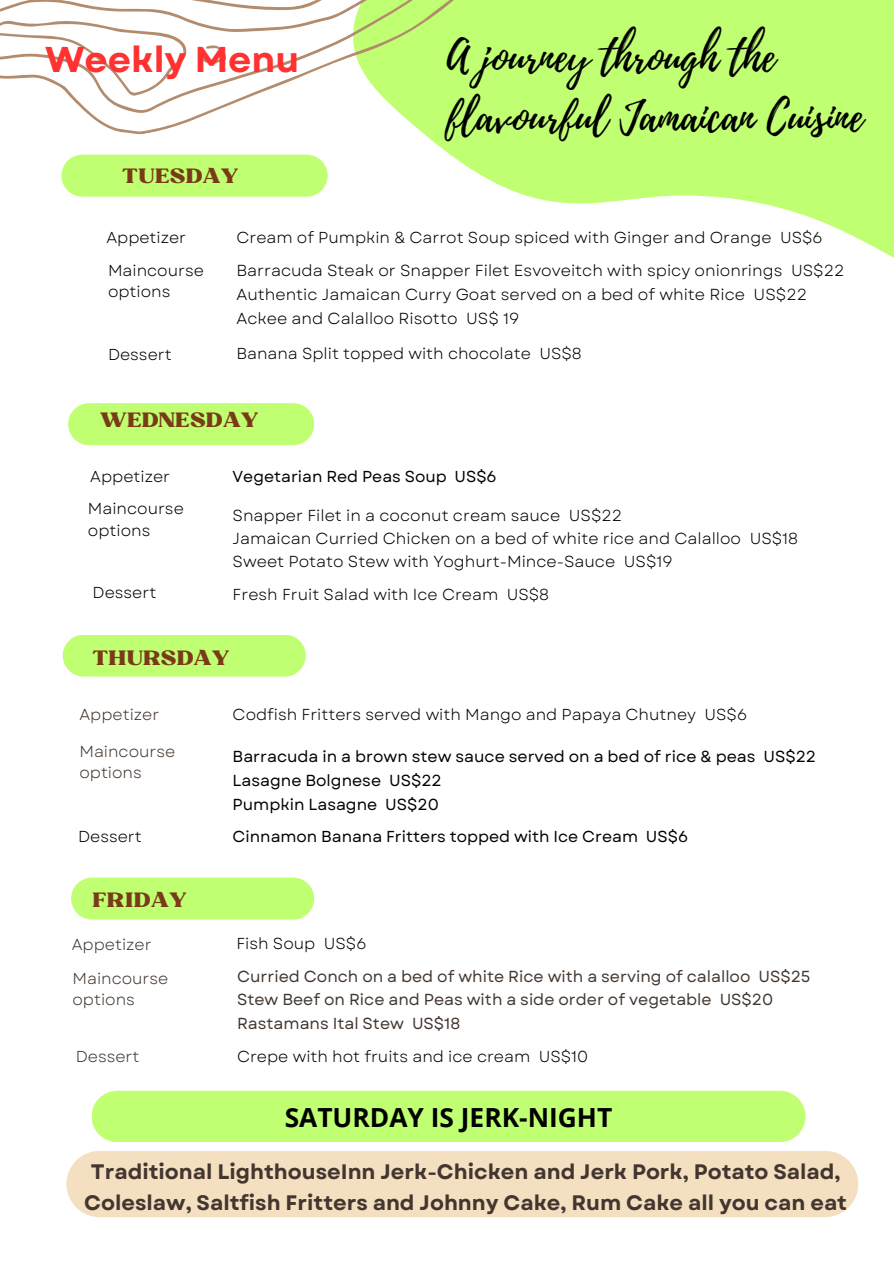
<style>
.page{position:relative;width:894px;height:1264px;background:#fff}
.page>*{position:absolute;margin:0;border:0;box-sizing:border-box;transform-origin:0 0}
.t1{font:42.75px/59.7px "Playlist Script";color:#000}
.t2{font:700 35.85px "Garet";color:#ff3131}
.t3{font:700 26.25px "Open Sans";color:#000}
.t4{font:700 21px/31px "Garet";color:#42362f;text-align:center}
.t5{font:19.95px "Bugaki";color:#793b17}
.t6{font:15.9px "Garet";color:#000}
.t7{font:15.9px "Garet";color:#000}
.t8{font:15.9px "Garet";color:#42362f}
.t9{font:15.9px "Garet";color:#42362f}
</style>
<div class="page">
<div style="left:71px;top:877px;width:243px;height:42px;background:#c1ff72"></div>
<div style="left:61px;top:166px;width:253px;height:31px;background:#c1ff72"></div>
<div style="left:66px;top:1150px;width:792px;height:67px;background:#f4dfc1;border-radius:33px"></div>
<div style="left:68px;top:403px;width:246px;height:42px;background:#c1ff72"></div>
<svg style="left:314px;top:0;width:579px;height:427px"></svg>
<svg style="left:0;top:0;width:524px;height:166px"></svg>
<div style="left:63px;top:634px;width:242px;height:42px;background:#c1ff72;border-radius:21px"></div>
<div style="left:92px;top:1090px;width:713px;height:52px;background:#c1ff72"></div>
<p class="t2" style="left:45px;top:34px;width:256px">Weekly Menu</p>
<p class="t5" style="left:122px;top:163px;width:117px">TUESDAY</p>
<p class="t1" style="left:446px;top:28px;width:417px">A journey through the flavourful Jamaican Cuisine</p>
<p class="t6" style="left:106px;top:226px;width:81px">Appetizer</p>
<p class="t6" style="left:108px;top:259px;width:97px">Maincourse</p>
<p class="t6" style="left:108px;top:280px;width:64px">options</p>
<p class="t6" style="left:108px;top:343px;width:65px">Dessert</p>
<p class="t6" style="left:236px;top:225px;width:587px">Cream of Pumpkin &amp; Carrot Soup spiced with Ginger and Orange US$6</p>
<p class="t6" style="left:236px;top:259px;width:609px">Barracuda Steak or Snapper Filet Esvoveitch with spicy onionrings US$22</p>
<p class="t6" style="left:236px;top:283px;width:572px">Authentic Jamaican Curry Goat served on a bed of white Rice US$22</p>
<p class="t6" style="left:236px;top:306px;width:284px">Ackee and Calalloo Risotto US$ 19</p>
<p class="t6" style="left:236px;top:342px;width:347px">Banana Split topped with chocolate US$8</p>
<h1 class="t5" style="left:100px;top:408px;width:160px">WEDNESDAY</h1>
<h4 class="t6" style="left:90px;top:464px;width:81px">Appetizer</h4>
<p class="t6" style="left:88px;top:497px;width:97px">Maincourse</p>
<p class="t6" style="left:88px;top:519px;width:64px">options</p>
<h4 class="t6" style="left:93px;top:581px;width:65px">Dessert</h4>
<p class="t7" style="left:232px;top:465px;width:265px">Vegetarian Red Peas Soup US$6</p>
<p class="t6" style="left:232px;top:503px;width:391px">Snapper Filet in a coconut cream sauce US$22</p>
<p class="t6" style="left:232px;top:527px;width:567px">Jamaican Curried Chicken on a bed of white rice and Calalloo US$18</p>
<p class="t6" style="left:232px;top:550px;width:441px">Sweet Potato Stew with Yoghurt-Mince-Sauce US$19</p>
<p class="t6" style="left:232px;top:583px;width:318px">Fresh Fruit Salad with Ice Cream US$8</p>
<p class="t5" style="left:88px;top:636px;width:138px">THURSDAY</p>
<p class="t5" style="left:93px;top:645px;width:138px">THURSDAY</p>
<p class="t9" style="left:79px;top:703px;width:81px">Appetizer</p>
<p class="t9" style="left:79px;top:739px;width:97px">Maincourse</p>
<p class="t9" style="left:79px;top:761px;width:64px">options</p>
<h4 class="t6" style="left:232px;top:703px;width:516px">Codfish Fritters served with Mango and Papaya Chutney US$6</h4>
<p class="t7" style="left:232px;top:745px;width:585px">Barracuda in a brown stew sauce served on a bed of rice &amp; peas US$22</p>
<p class="t7" style="left:232px;top:768px;width:211px">Lasagne Bolgnese US$22</p>
<p class="t7" style="left:232px;top:792px;width:208px">Pumpkin Lasagne US$20</p>
<p class="t6" style="left:78px;top:825px;width:65px">Dessert</p>
<p class="t7" style="left:232px;top:824px;width:457px">Cinnamon Banana Fritters topped with Ice Cream US$6</p>
<h4 class="t5" style="left:93px;top:887px;width:95px">FRIDAY</h4>
<p class="t9" style="left:72px;top:932px;width:81px">Appetizer</p>
<p class="t9" style="left:72px;top:966px;width:97px">Maincourse</p>
<p class="t9" style="left:72px;top:988px;width:64px">options</p>
<p class="t9" style="left:76px;top:1044px;width:65px">Dessert</p>
<p class="t6" style="left:236px;top:932px;width:131px">Fish Soup US$6</p>
<p class="t8" style="left:237px;top:964px;width:575px">Curried Conch on a bed of white Rice with a serving of calalloo US$25</p>
<p class="t8" style="left:237px;top:988px;width:537px">Stew Beef on Rice and Peas with a side order of vegetable US$20</p>
<p class="t8" style="left:237px;top:1012px;width:225px">Rastamans Ital Stew US$18</p>
<h4 class="t6" style="left:237px;top:1044px;width:352px">Crepe with hot fruits and ice cream US$10</h4>
<h2 class="t3" style="left:284px;top:1098px;width:329px">SATURDAY IS JERK-NIGHT</h2>
<p class="t4" style="left:84px;top:1155px;width:764px">Traditional LighthouseInn Jerk-Chicken and Jerk Pork, Potato Salad,<br>Coleslaw, Saltfish Fritters and Johnny Cake, Rum Cake all you can eat</p>
</div>
